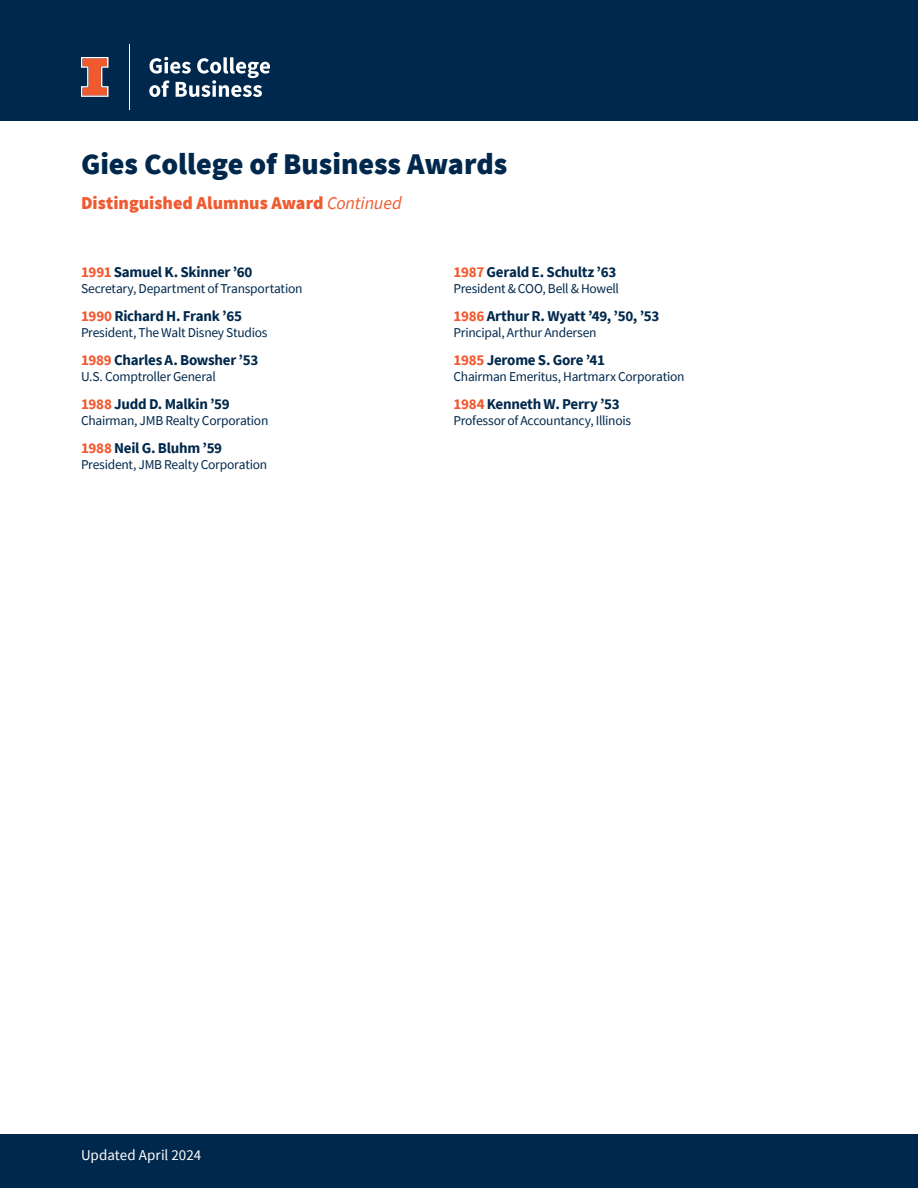
<style>
.page{position:relative;width:918px;height:1188px;background:#fff}
.page>*{position:absolute;margin:0;border:0;box-sizing:border-box;transform-origin:0 0}
.t1{font:900 30px "Source Sans Pro";letter-spacing:-.005em;color:#00284c}
.t2{font:900 18px "Source Sans Pro";color:#f1592f}
.t3{font:700 15px "Source Sans Pro";letter-spacing:-.02em;color:#00284c}
.t4{font:15px "Source Sans Pro";color:#fff}
.t5{font:13.5px "Source Sans Pro";letter-spacing:-.02em;color:#00284c}
.s1{font-weight:400;font-style:italic}
.s2{color:#f1592f}
</style>
<div class="page">
<div style="left:0;top:0;width:918px;height:122px;background:#00284c"></div>
<div style="left:0;top:1134px;width:918px;height:54px;background:#00284c"></div>
<svg style="left:81px;top:57px;width:28px;height:40px"></svg>
<hr style="left:129px;top:44px;width:1px;height:65px;background:#fff">
<svg style="left:149px;top:57px;width:121px;height:40px"></svg>
<p class="t1" style="left:81px;top:143px;width:428px">Gies College of Business Awards</p>
<p class="t2" style="left:81px;top:191px;width:322px">Distinguished Alumnus Award <span class="s1">Continued</span></p>
<p class="t3" style="left:81px;top:262px;width:173px"><span class="s2">1991</span> Samuel K. Skinner ’60</p>
<p class="t5" style="left:81px;top:280px;width:223px">Secretary, Department of Transportation</p>
<p class="t3" style="left:81px;top:306px;width:163px"><span class="s2">1990</span> Richard H. Frank ’65</p>
<p class="t5" style="left:81px;top:324px;width:188px">President, The Walt Disney Studios</p>
<p class="t3" style="left:81px;top:350px;width:179px"><span class="s2">1989</span> Charles A. Bowsher ’53</p>
<p class="t5" style="left:81px;top:368px;width:136px">U.S. Comptroller General</p>
<p class="t3" style="left:81px;top:393px;width:150px"><span class="s2">1988</span> Judd D. Malkin ’59</p>
<p class="t5" style="left:81px;top:412px;width:189px">Chairman, JMB Realty Corporation</p>
<p class="t3" style="left:81px;top:437px;width:143px"><span class="s2">1988</span> Neil G. Bluhm ’59</p>
<p class="t5" style="left:81px;top:456px;width:188px">President, JMB Realty Corporation</p>
<p class="t3" style="left:454px;top:262px;width:164px"><span class="s2">1987</span> Gerald E. Schultz ’63</p>
<p class="t5" style="left:454px;top:280px;width:167px">President &amp; COO, Bell &amp; Howell</p>
<p class="t3" style="left:454px;top:306px;width:207px"><span class="s2">1986</span> Arthur R. Wyatt ’49, ’50, ’53</p>
<p class="t5" style="left:454px;top:324px;width:145px">Principal, Arthur Andersen</p>
<p class="t3" style="left:454px;top:350px;width:153px"><span class="s2">1985</span> Jerome S. Gore ’41</p>
<p class="t5" style="left:454px;top:368px;width:233px">Chairman Emeritus, Hartmarx Corporation</p>
<p class="t3" style="left:454px;top:393px;width:168px"><span class="s2">1984</span> Kenneth W. Perry ’53</p>
<p class="t5" style="left:454px;top:412px;width:179px">Professor of Accountancy, Illinois</p>
<p class="t4" style="left:81px;top:1146px;width:122px">Updated April 2024</p>
</div>
